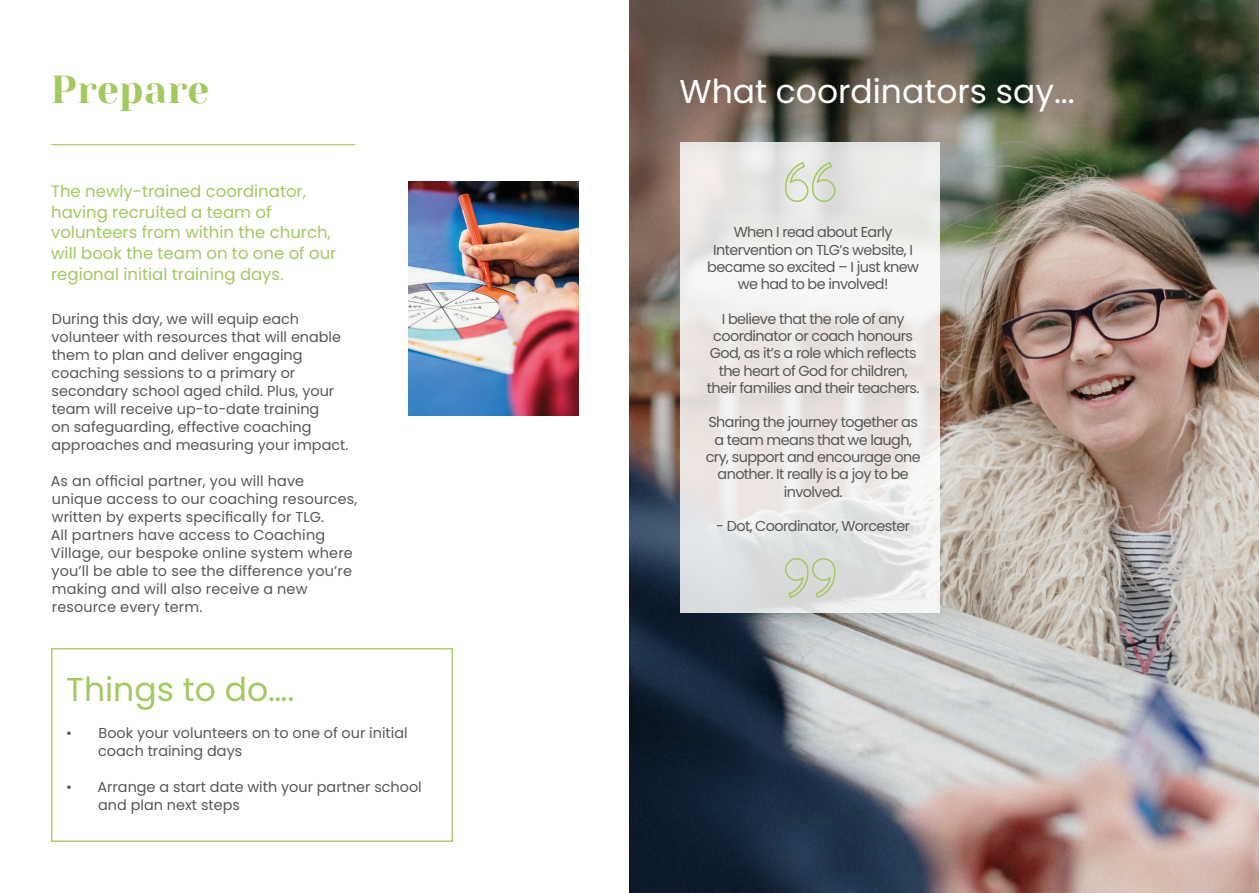
<style>
.page{position:relative;width:1259px;height:893px;background:#fff}
.page>*{position:absolute;margin:0;border:0;box-sizing:border-box;transform-origin:0 0}
.t1{font:39px "Yeseva One";letter-spacing:.005em;color:#a3c961}
.t2{font:33px "Poppins";color:#fff}
.t3{font:33px "Poppins";color:#a3c961}
.t4{font:16.5px/20.9px "Poppins";color:#a3c961}
.t5{font:14.4px/18px "Poppins";color:#575756}
.t6{font:14.4px/17.2px "Poppins";letter-spacing:-.04em;color:#575756;text-align:center}
</style>
<div class="page">
<img style="left:629px;top:321px;width:630px;height:572px">
<hr style="left:51px;top:144px;width:304px;height:1px;background:#aecf72">
<div style="left:51px;top:648px;width:402px;height:194px;border:2px solid #aecf72"></div>
<svg style="left:680px;top:321px;width:260px;height:292px;background:#e8e6e4"></svg>
<img style="left:629px;top:0;width:630px;height:321px">
<svg style="left:784px;top:161px;width:52px;height:42px;background:#d9e0ce"></svg>
<svg style="left:784px;top:557px;width:52px;height:42px;background:#d0d7c6"></svg>
<img style="left:408px;top:182px;width:170px;height:234px">
<h1 class="t1" style="left:51px;top:67px;width:160px">Prepare</h1>
<p class="t4" style="left:51px;top:181px;width:287px">The newly-trained coordinator, having recruited a team of volunteers from within the church, will book the team on to one of our regional initial training days.</p>
<p class="t5" style="left:51px;top:310px;width:298px">During this day, we will equip each volunteer with resources that will enable them to plan and deliver engaging coaching sessions to a primary or secondary school aged child. Plus, your team will receive up-to-date training<br>on safeguarding, effective coaching approaches and measuring your impact.</p>
<p class="t5" style="left:51px;top:472px;width:308px">As an official partner, you will have unique access to our coaching resources, written by experts specifically for TLG.<br>All partners have access to Coaching Village, our bespoke online system where you’ll be able to see the difference you’re making and will also receive a new resource every term.</p>
<h2 class="t3" style="left:66px;top:670px;width:230px">Things to do….</h2>
<p class="t5" style="left:98px;top:724px;width:311px;text-indent:-32px">• Book your volunteers on to one of our initial coach training days</p>
<p class="t5" style="left:98px;top:778px;width:325px;text-indent:-32px">• Arrange a start date with your partner school and plan next steps</p>
<h2 class="t2" style="left:679px;top:73px;width:397px">What coordinators say...</h2>
<p class="t6" style="left:707px;top:224px;width:213px">When I read about Early<br>Intervention on TLG’s website, I became so excited – I just knew we had to be involved!</p>
<p class="t6" style="left:707px;top:310px;width:214px">I believe that the role of any coordinator or coach honours<br>God, as it’s a role which reflects the heart of God for children, their families and their teachers.</p>
<p class="t6" style="left:705px;top:414px;width:216px">Sharing the journey together as a team means that we laugh, cry, support and encourage one another. It really is a joy to be involved.</p>
<p class="t6" style="left:716px;top:518px;width:196px">- Dot, Coordinator, Worcester</p>
</div>
